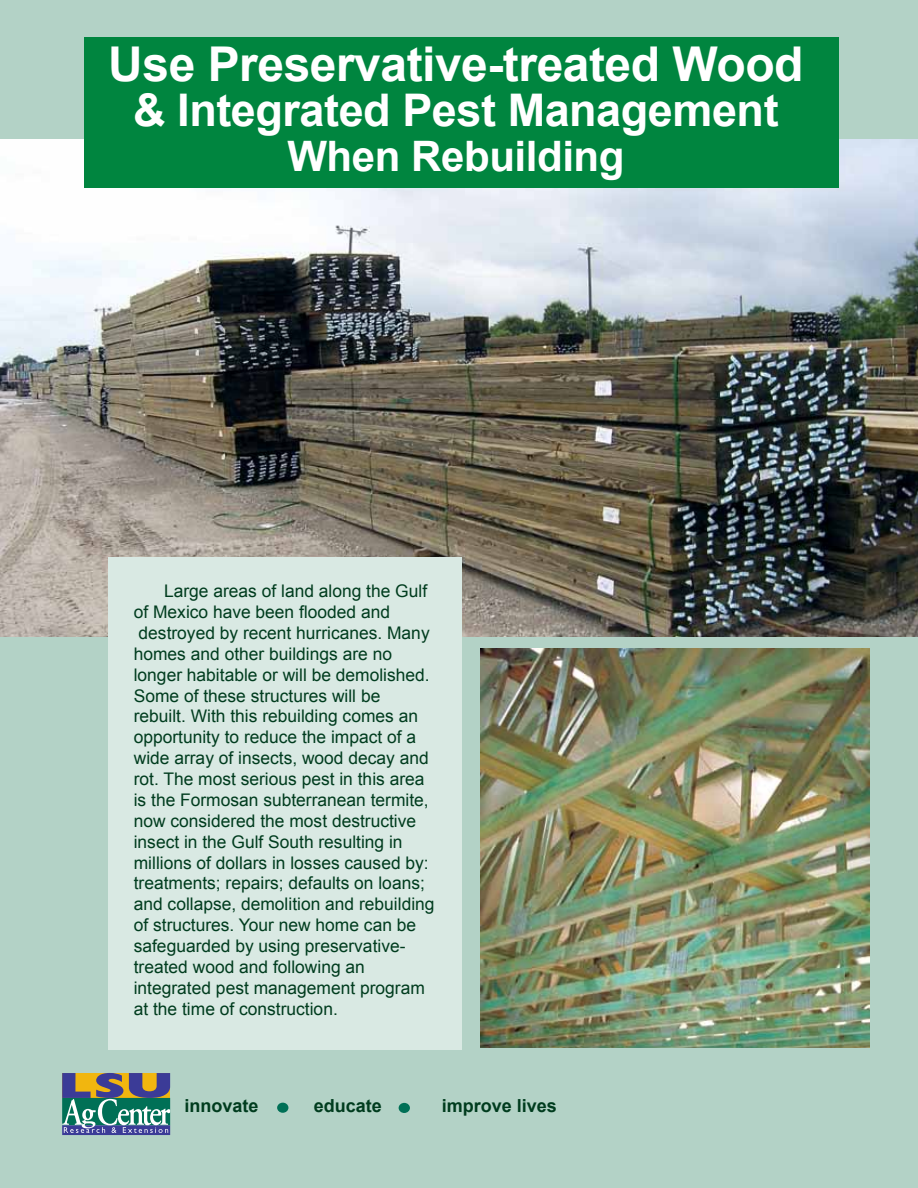
<style>
.page{position:relative;width:918px;height:1188px;background:#b3d2c6}
.page>*{position:absolute;margin:0;border:0;box-sizing:border-box;transform-origin:0 0}
.t1{font:700 48px "Arial";letter-spacing:-.01em;color:#fff}
.t2{font:700 45px "Arial";letter-spacing:-.01em;color:#fff}
.t3{font:700 42px "Arial";letter-spacing:-.01em;color:#fff}
.t4{font:700 18px "Arial";color:#003c1e}
.t5{font:17.4px/20.9px "Arial";color:#003c1e}
</style>
<div class="page">
<img style="left:0;top:139px;width:918px;height:497px">
<div style="left:108px;top:557px;width:354px;height:493px;background:#d9e9e3"></div>
<div style="left:277px;top:1103px;width:11px;height:10px;background:#007056;border-radius:50%"></div>
<div style="left:399px;top:1103px;width:11px;height:10px;background:#007056;border-radius:50%"></div>
<div style="left:62px;top:1125px;width:108px;height:10px;background:#3b3b97"></div>
<svg style="left:62px;top:1073px;width:108px;height:60px;background:#657f7b"></svg>
<img style="left:480px;top:648px;width:389px;height:400px">
<div style="left:84px;top:37px;width:755px;height:151px;background:#00853f"></div>
<h1 class="t1" style="left:108px;top:32px;width:697px">Use Preservative-treated Wood</h1>
<h2 class="t2" style="left:133px;top:80px;width:647px">&amp; Integrated Pest Management</h2>
<h3 class="t3" style="left:287px;top:128px;width:339px">When Rebuilding</h3>
<p class="t5" style="left:134px;top:581px;width:302px;text-indent:30px">Large areas of land along the Gulf of Mexico have been flooded and destroyed by recent hurricanes. Many homes and other buildings are no longer habitable or will be demolished.<br>Some of these structures will be rebuilt. With this rebuilding comes an opportunity to reduce the impact of a wide array of insects, wood decay and rot. The most serious pest in this area is the Formosan subterranean termite, now considered the most destructive insect in the Gulf South resulting in millions of dollars in losses caused by: treatments; repairs; defaults on loans; and collapse, demolition and rebuilding of structures. Your new home can be safeguarded by using preservative&shy;treated wood and following an integrated pest management program at the time of construction.</p>
<p class="t4" style="left:185px;top:1094px;width:76px">innovate</p>
<p class="t4" style="left:314px;top:1094px;width:70px">educate</p>
<p class="t4" style="left:442px;top:1094px;width:117px">improve lives</p>
</div>
